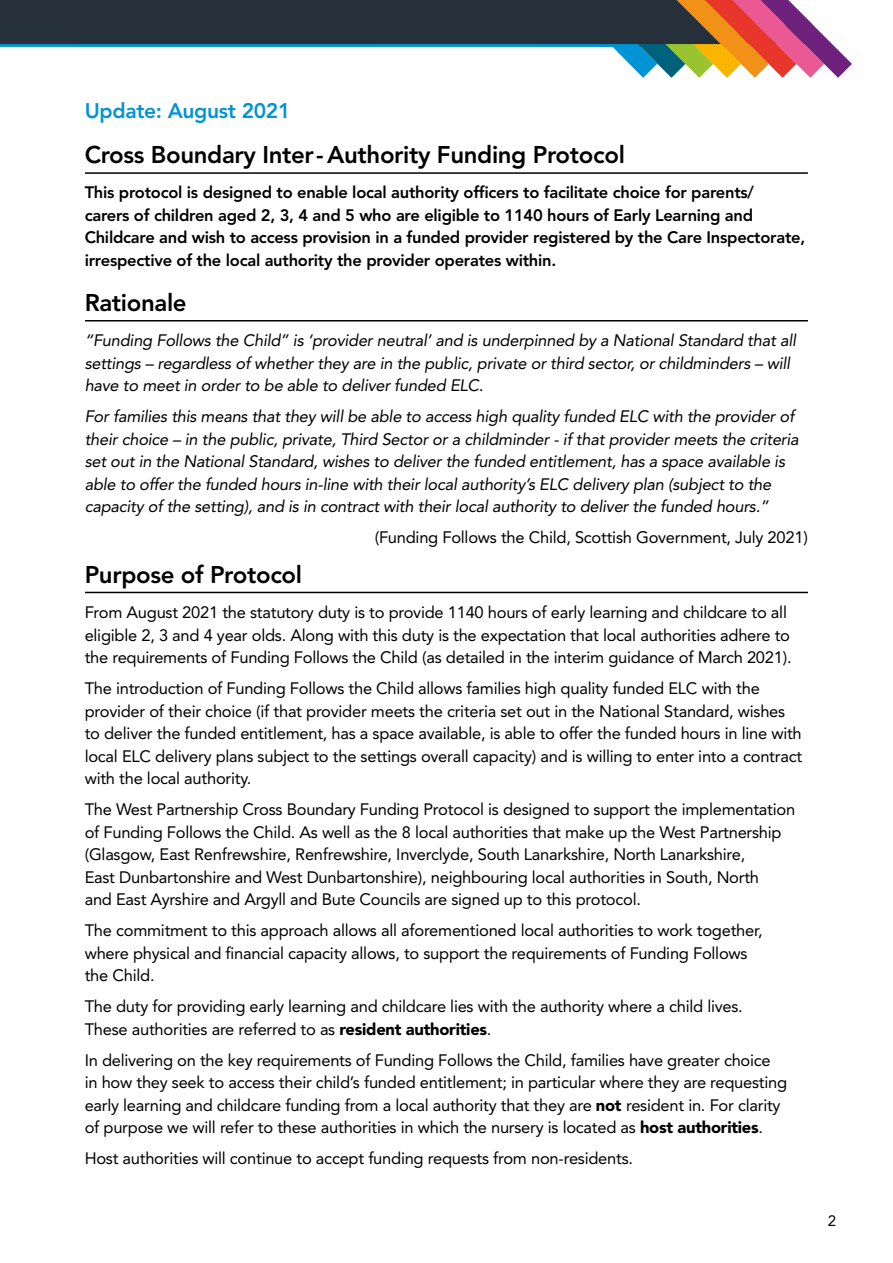
<style>
.page{position:relative;width:893px;height:1263px;background:#fff}
.page>*{position:absolute;margin:0;border:0;box-sizing:border-box;transform-origin:0 0}
.t1{font:800 24px "Avenir LT";letter-spacing:-.015em;color:#000}
.t2{font:800 21px "Avenir LT";letter-spacing:-.015em;color:#0094d6}
.t3{font:16.5px/22.5px "Avenir LT";letter-spacing:-.015em;color:#000}
.t4{font:italic 16.5px/22.5px "Avenir LT";letter-spacing:-.015em;color:#000}
.t5{font:800 16.5px/22.5px "Avenir LT";letter-spacing:-.015em;color:#000}
.t6{font:15px "Avenir LT";color:#000}
.s1{font-weight:900}
</style>
<div class="page">
<svg style="left:0;top:0;width:852px;height:78px"></svg>
<hr style="left:85px;top:172px;width:723px;height:2px;background:#000">
<hr style="left:85px;top:320px;width:723px;height:1px;background:#000">
<hr style="left:85px;top:592px;width:723px;height:1px;background:#000">
<p class="t2" style="left:85px;top:98px;width:207px">Update: August 2021</p>
<h1 class="t1" style="left:85px;top:141px;width:542px">Cross Boundary Inter- Authority Funding Protocol</h1>
<p class="t5" style="left:85px;top:181px;width:722px">This protocol is designed to enable local authority officers to facilitate choice for parents/<br>carers of children aged 2, 3, 4 and 5 who are eligible to 1140 hours of Early Learning and Childcare and wish to access provision in a funded provider registered by the Care Inspectorate, irrespective of the local authority the provider operates within.</p>
<h1 class="t1" style="left:85px;top:288px;width:104px">Rationale</h1>
<p class="t4" style="left:85px;top:329px;width:713px">“Funding Follows the Child” is ‘provider neutral’ and is underpinned by a National Standard that all settings – regardless of whether they are in the public, private or third sector, or childminders – will have to meet in order to be able to deliver funded ELC.</p>
<p class="t4" style="left:85px;top:405px;width:716px">For families this means that they will be able to access high quality funded ELC with the provider of their choice – in the public, private, Third Sector or a childminder - if that provider meets the criteria set out in the National Standard, wishes to deliver the funded entitlement, has a space available is able to offer the funded hours in-line with their local authority’s ELC delivery plan (subject to the capacity of the setting), and is in contract with their local authority to deliver the funded hours.”</p>
<p class="t3" style="left:375px;top:526px;width:435px">(Funding Follows the Child, Scottish Government, July 2021)</p>
<h1 class="t1" style="left:85px;top:560px;width:219px">Purpose of Protocol</h1>
<p class="t3" style="left:85px;top:601px;width:708px">From August 2021 the statutory duty is to provide 1140 hours of early learning and childcare to all eligible 2, 3 and 4 year olds. Along with this duty is the expectation that local authorities adhere to the requirements of Funding Follows the Child (as detailed in the interim guidance of March 2021).</p>
<p class="t3" style="left:85px;top:677px;width:719px">The introduction of Funding Follows the Child allows families high quality funded ELC with the provider of their choice (if that provider meets the criteria set out in the National Standard, wishes to deliver the funded entitlement, has a space available, is able to offer the funded hours in line with local ELC delivery plans subject to the settings overall capacity) and is willing to enter into a contract with the local authority.</p>
<p class="t3" style="left:85px;top:798px;width:712px">The West Partnership Cross Boundary Funding Protocol is designed to support the implementation of Funding Follows the Child. As well as the 8 local authorities that make up the West Partnership (Glasgow, East Renfrewshire, Renfrewshire, Inverclyde, South Lanarkshire, North Lanarkshire,<br>East Dunbartonshire and West Dunbartonshire), neighbouring local authorities in South, North<br>and East Ayrshire and Argyll and Bute Councils are signed up to this protocol.</p>
<p class="t3" style="left:85px;top:919px;width:680px">The commitment to this approach allows all aforementioned local authorities to work together, where physical and financial capacity allows, to support the requirements of Funding Follows the Child.</p>
<p class="t3" style="left:85px;top:995px;width:660px">The duty for providing early learning and childcare lies with the authority where a child lives.<br>These authorities are referred to as <span class="s1">resident authorities</span>.</p>
<p class="t3" style="left:85px;top:1049px;width:704px">In delivering on the key requirements of Funding Follows the Child, families have greater choice in how they seek to access their child’s funded entitlement; in particular where they are requesting early learning and childcare funding from a local authority that they are <span class="s1">not</span> resident in. For clarity of purpose we will refer to these authorities in which the nursery is located as <span class="s1">host authorities</span>.</p>
<p class="t3" style="left:85px;top:1147px;width:550px">Host authorities will continue to accept funding requests from non-residents.</p>
<p class="t6" style="left:828px;top:1212px;width:10px">2</p>
</div>
